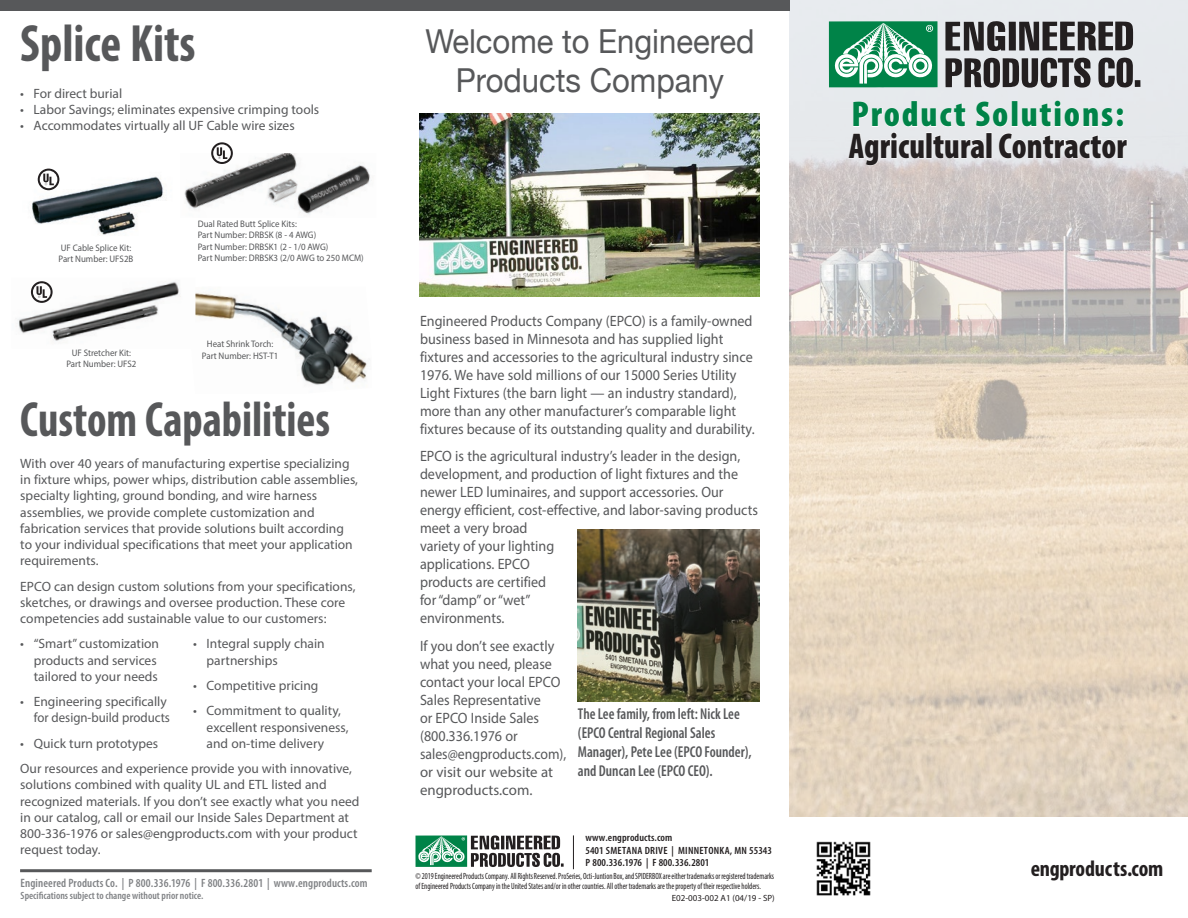
<style>
.page{position:relative;width:1188px;height:918px;background:#fff}
.page>*{position:absolute;margin:0;border:0;box-sizing:border-box;transform-origin:0 0}
.body{font:700 condensed 52.8px "Myriad Pro";color:#57585a;scale:.94 1}
.body-2{font:700 condensed 49.8px "Myriad Pro";color:#57585a;scale:.91 1}
.t1{font:900 condensed 36px/31.5px "Myriad Pro";color:#231f20;scale:.92 1}
.t2{font:33px/39.6px "Helvetica Neue";color:#57585a;text-align:center;scale:.94 1}
.t3{font:700 condensed 22.35px "Myriad Pro";letter-spacing:-.01em;color:#231f20}
.t4{font:600 condensed 15.75px/18.9px "Myriad Pro";color:#57585a;scale:.93 1}
.t5{font:15px/18px "Myriad Pro";color:#57585a;scale:.94 1}
.t6{font:13.5px/16.2px "Myriad Pro";color:#57585a}
.t7{font:600 condensed 12.15px "Myriad Pro";letter-spacing:.01em;color:#808285}
.t8{font:600 condensed 10.65px "Myriad Pro";letter-spacing:.005em;color:#231f20;scale:1.04 1}
.t9{font:600 condensed 10.5px "Myriad Pro";color:#808285}
.t10{font:600 condensed 10.5px "Myriad Pro";letter-spacing:.025em;color:#231f20;scale:1.06 1}
.t11{font:600 condensed 10.5px "Myriad Pro";letter-spacing:.025em;color:#231f20;scale:1.05 1}
.green_bullets_black{font:9.45px "Myriad Pro";color:#57585a;scale:.94 1}
.CaptionFL{font:9.45px/11.4px "Myriad Pro";color:#57585a;text-align:center;scale:.94 1}
.t12{font:condensed 9px/10.5px "Myriad Pro";color:#231f20;scale:.87 1}
.t13{font:9px "Myriad Pro";color:#231f20}
.s1{font-size:12px}
.s2{font-size:10.65px}
.s3{font-size:10.5px}
.s4{color:#008348}
</style>
<div class="page">
<img style="left:790px;top:0;width:398px;height:816px">
<hr style="left:20px;top:869px;width:352px;height:3px;background:#57585a">
<svg style="left:416px;top:835px;width:148px;height:29px"></svg>
<hr style="left:573px;top:835px;width:1px;height:34px;background:#231f20">
<img style="left:419px;top:113px;width:341px;height:184px">
<img style="left:578px;top:530px;width:182px;height:172px">
<svg style="left:945px;top:21px;width:188px;height:30px;background:#6b6a6c"></svg>
<svg style="left:946px;top:57px;width:145px;height:31px;background:#6f6e70"></svg>
<svg style="left:1098px;top:57px;width:42px;height:31px"></svg>
<svg style="left:829px;top:21px;width:109px;height:66px"></svg>
<svg style="left:848px;top:100px;width:280px;height:66px"></svg>
<img style="left:184px;top:153px;width:186px;height:62px">
<img style="left:195px;top:293px;width:172px;height:92px">
<svg style="left:211px;top:142px;width:22px;height:22px"></svg>
<img style="left:31px;top:168px;width:133px;height:67px">
<img style="left:17px;top:281px;width:164px;height:60px">
<svg style="left:38px;top:169px;width:21px;height:21px"></svg>
<svg style="left:31px;top:281px;width:22px;height:22px"></svg>
<div style="left:0;top:0;width:790px;height:10px;background:#57585a"></div>
<div style="left:407px;top:864px;width:376px;height:36px;background:#fff"></div>
<img style="left:816px;top:841px;width:55px;height:55px">
<p class="body" style="left:20px;top:10px;width:188px">Splice Kits</p>
<p class="t6" style="left:20px;top:85px;width:104px">• For direct burial</p>
<p class="t6" style="left:20px;top:101px;width:301px">• Labor Savings; eliminates expensive crimping tools</p>
<p class="t6" style="left:20px;top:117px;width:276px">• Accommodates virtually all UF Cable wire sizes</p>
<p class="CaptionFL" style="left:59px;top:242px;width:81px;text-align:left">UF Cable Splice Kit:<br>Part Number: UFS2B</p>
<p class="CaptionFL" style="left:66px;top:347px;width:76px">UF Stretcher Kit:<br>Part Number: UFS2</p>
<p class="green_bullets_black" style="left:198px;top:218px;width:107px">Dual Rated Butt Splice Kits:</p>
<p class="green_bullets_black" style="left:198px;top:229px;width:127px">Part Number: DRBSK (8 - 4 AWG)</p>
<p class="green_bullets_black" style="left:198px;top:241px;width:140px">Part Number: DRBSK1 (2 - 1/0 AWG)</p>
<p class="green_bullets_black" style="left:198px;top:252px;width:178px">Part Number: DRBSK3 (2/0 AWG to 250 MCM)</p>
<p class="CaptionFL" style="left:202px;top:338px;width:83px">Heat Shrink Torch:<br>Part Number: HST-T1</p>
<p class="body-2" style="left:20px;top:389px;width:342px">Custom Capabilities</p>
<p class="t6" style="left:20px;top:455px;width:339px">With over 40 years of manufacturing expertise specializing in fixture whips, power whips, distribution cable assemblies, specialty lighting, ground bonding, and wire harness assemblies, we provide complete customization and fabrication services that provide solutions built according to your individual specifications that meet your application requirements.</p>
<p class="t6" style="left:20px;top:578px;width:337px">EPCO can design custom solutions from your specifications, sketches, or drawings and oversee production. These core competencies add sustainable value to our customers:</p>
<p class="t6" style="left:34px;top:636px;width:127px;text-indent:-13px">• “Smart” customization products and services tailored to your needs</p>
<p class="t6" style="left:20px;top:693px;width:151px;text-align:right">• Engineering specifically for design-build products</p>
<p class="t6" style="left:20px;top:735px;width:139px">• Quick turn prototypes</p>
<p class="t6" style="left:20px;top:760px;width:341px">Our resources and experience provide you with innovative, solutions combined with quality UL and ETL listed and recognized materials. If you don’t see exactly what you need in our catalog, call or email our Inside Sales Department at 800-336-1976 or sales@engproducts.com with your product request today.</p>
<p class="t6" style="left:207px;top:636px;width:120px;text-indent:-14px">• Integral supply chain partnerships</p>
<p class="t6" style="left:193px;top:677px;width:127px">• Competitive pricing</p>
<p class="t6" style="left:207px;top:703px;width:143px;text-indent:-14px">• Commitment to quality, excellent responsiveness, and on-time delivery</p>
<p class="t7" style="left:21px;top:876px;width:349px">Engineered Products Co. <span class="s1">| P</span> 800.336.1976 <span class="s1">| F</span> 800.336.2801 <span class="s1">| www.engproducts.com</span></p>
<p class="t9" style="left:21px;top:890px;width:184px">Specifications subject to change without prior notice.</p>
<p class="t2" style="left:425px;top:21px;width:352px">Welcome to Engineered<br>Products Company</p>
<p class="t5" style="left:420px;top:311px;width:358px">Engineered Products Company (EPCO) is a family-owned business based in Minnesota and has supplied light fixtures and accessories to the agricultural industry since 1976. We have sold millions of our 15000 Series Utility Light Fixtures (the barn light — an industry standard), more than any other manufacturer’s comparable light fixtures because of its outstanding quality and durability.</p>
<p class="t5" style="left:420px;top:447px;width:361px">EPCO is the agricultural industry’s leader in the design, development, and production of light fixtures and the newer LED luminaires, and support accessories. Our energy efficient, cost-effective, and labor-saving products meet a very broad<br>variety of your lighting<br>applications. EPCO<br>products are certified<br>for “damp” or “wet”<br>environments.</p>
<p class="t5" style="left:420px;top:636px;width:157px">If you don’t see exactly what you need, please contact your local EPCO<br>Sales Representative<br>or EPCO Inside Sales (800.336.1976 or sales@engproducts.com), or visit our website at engproducts.com.</p>
<p class="t4" style="left:578px;top:705px;width:188px">The Lee family, from left: Nick Lee (EPCO Central Regional Sales<br>Manager), Pete Lee (EPCO Founder), and Duncan Lee (EPCO CEO).</p>
<p class="t11" style="left:585px;top:832px;width:84px">www.engproducts.com</p>
<p class="t10" style="left:585px;top:845px;width:178px"><span class="s2">5401</span> SMETANA DRIVE | MINNETONKA, MN <span class="s2">55343</span></p>
<p class="t8" style="left:586px;top:857px;width:121px"><span class="s3">P</span> 800.336.1976 <span class="s3">| F</span> 800.336.2801</p>
<p class="t12" style="left:416px;top:871px;width:414px">© 2019 Engineered Products Company. All Rights Reserved. ProSeries, Octi-Juntion Box, and SPIDERBOX are either trademarks or registered trademarks of Engineered Products Company in the United States and/or in other countries. All other trademarks are the property of their respective holders.</p>
<p class="t13" style="left:672px;top:893px;width:105px">E02-003-002 A1 (04/19 - SP)</p>
<p class="t1" style="left:849px;top:99px;width:304px"><span class="s4">Product Solutions:<br></span>Agricultural Contractor</p>
<p class="t3" style="left:1031px;top:855px;width:134px">engproducts.com</p>
</div>
